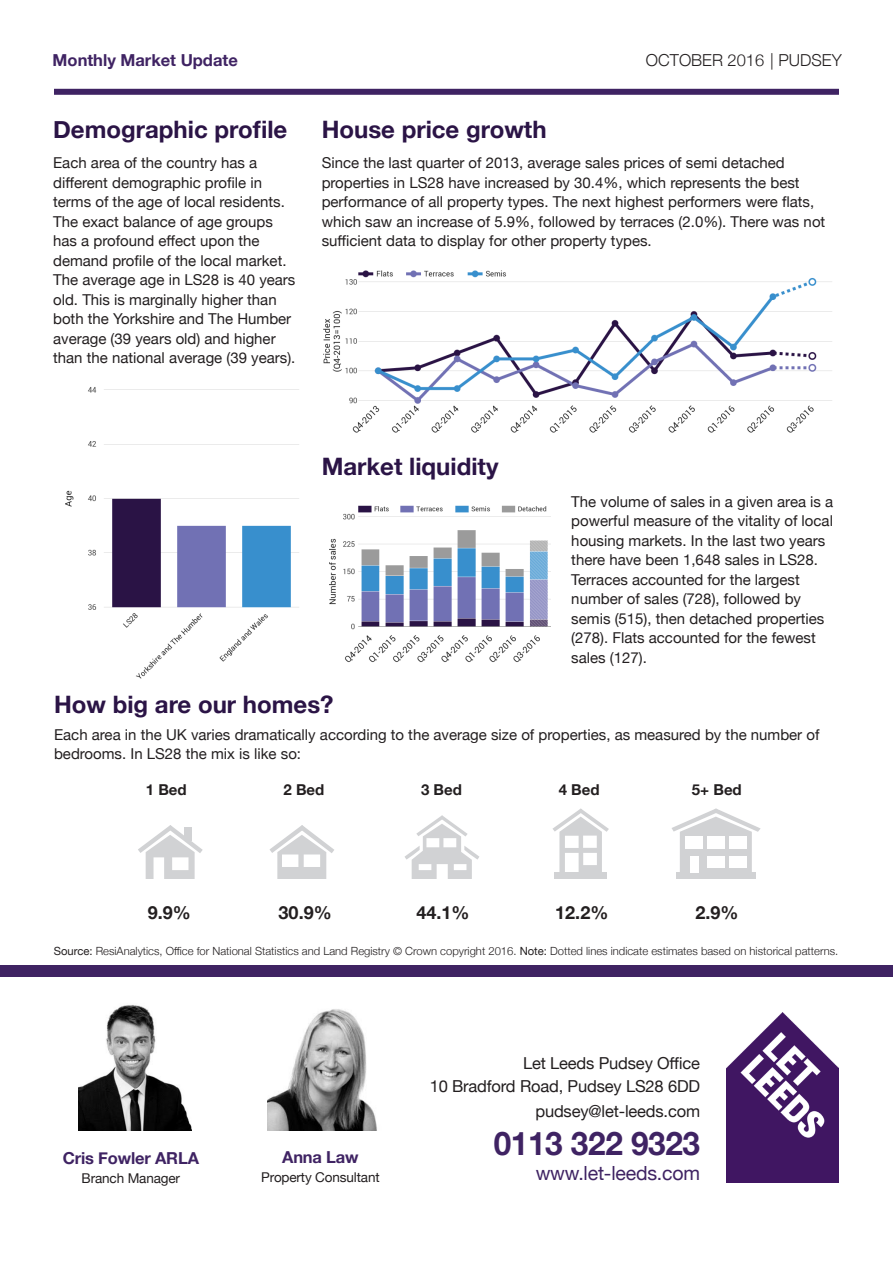
<style>
.page{position:relative;width:893px;height:1263px;background:#fff}
.page>*{position:absolute;margin:0;border:0;box-sizing:border-box;transform-origin:0 0}
.t1{font:700 32.4px "Helvetica Neue";letter-spacing:-.01em;color:#3f2363}
.t2{font:700 24px "Helvetica Neue";color:#2b1446}
.t3{font:19.5px "Helvetica Neue";letter-spacing:-.01em;color:#3f2363}
.t4{font:700 18px "Helvetica Neue";color:#231f20}
.t5{font:16.5px/22.5px "Helvetica Neue";letter-spacing:-.01em;color:#231f20;text-align:right}
.t6{font:700 16.5px "Helvetica Neue";letter-spacing:-.005em;color:#3f2363}
.t7{font:300 16.5px "Helvetica Neue";color:#231f20}
.t8{font:15px/19.5px "Helvetica Neue";color:#231f20}
.t9{font:700 15px "Helvetica Neue";color:#231f20}
.t10{font:13.5px "Helvetica Neue";letter-spacing:-.01em;color:#231f20}
.t11{font:300 11.25px "Helvetica Neue";color:#231f20}
.s1{font-weight:400}
</style>
<div class="page">
<svg style="left:138px;top:825px;width:65px;height:54px"></svg>
<svg style="left:269px;top:825px;width:65px;height:54px"></svg>
<svg style="left:405px;top:815px;width:74px;height:64px"></svg>
<div style="left:554px;top:873px;width:53px;height:6px;background:#d1d2d4"></div>
<svg style="left:552px;top:808px;width:57px;height:65px"></svg>
<div style="left:676px;top:873px;width:80px;height:6px;background:#d1d2d4"></div>
<svg style="left:672px;top:808px;width:89px;height:65px"></svg>
<div style="left:729px;top:836px;width:17px;height:13px;background:#fff"></div>
<div style="left:707px;top:836px;width:18px;height:13px;background:#fff"></div>
<div style="left:685px;top:836px;width:18px;height:13px;background:#fff"></div>
<div style="left:729px;top:856px;width:17px;height:11px;background:#fff"></div>
<div style="left:707px;top:856px;width:18px;height:11px;background:#fff"></div>
<div style="left:690px;top:856px;width:8px;height:17px;background:#fff"></div>
<div style="left:54px;top:89px;width:785px;height:6px;background:#3f2363"></div>
<img style="left:323px;top:270px;width:509px;height:163px">
<img style="left:329px;top:505px;width:221px;height:157px">
<img style="left:65px;top:387px;width:234px;height:292px">
<div style="left:0;top:965px;width:893px;height:11px;background:#3f2363"></div>
<img style="left:78px;top:1005px;width:114px;height:126px">
<img style="left:267px;top:1009px;width:110px;height:122px">
<img style="left:727px;top:1012px;width:112px;height:170px">
<p class="t6" style="left:53px;top:47px;width:187px">Monthly Market Update</p>
<p class="t7" style="left:646px;top:46px;width:197px">OCTOBER 2016 | PUDSEY</p>
<p class="t2" style="left:53px;top:110px;width:236px">Demographic profile</p>
<p class="t8" style="left:53px;top:154px;width:244px">Each area of the country has a different demographic profile in terms of the age of local residents.<br>The exact balance of age groups has a profound effect upon the demand profile of the local market.<br>The average age in LS28 is 40 years old. This is marginally higher than both the Yorkshire and The Humber average (39 years old) and higher than the national average (39 years).</p>
<p class="t2" style="left:322px;top:110px;width:226px">House price growth</p>
<p class="t8" style="left:322px;top:154px;width:505px">Since the last quarter of 2013, average sales prices of semi detached properties in LS28 have increased by 30.4%, which represents the best performance of all property types. The next highest performers were flats, which saw an increase of 5.9%, followed by terraces (2.0%). There was not sufficient data to display for other property types.</p>
<p class="t2" style="left:322px;top:448px;width:178px">Market liquidity</p>
<p class="t8" style="left:571px;top:493px;width:263px">The volume of sales in a given area is a powerful measure of the vitality of local housing markets. In the last two years there have been 1,648 sales in LS28.<br>Terraces accounted for the largest number of sales (728), followed by semis (515), then detached properties (278). Flats accounted for the fewest sales (127).</p>
<p class="t2" style="left:54px;top:686px;width:281px">How big are our homes?</p>
<p class="t8" style="left:54px;top:725px;width:767px">Each area in the UK varies dramatically according to the average size of properties, as measured by the number of bedrooms. In LS28 the mix is like so:</p>
<p class="t9" style="left:146px;top:778px;width:42px">1 Bed</p>
<p class="t9" style="left:283px;top:778px;width:42px">2 Bed</p>
<p class="t9" style="left:421px;top:778px;width:42px">3 Bed</p>
<p class="t9" style="left:559px;top:778px;width:42px">4 Bed</p>
<p class="t9" style="left:692px;top:778px;width:51px">5+ Bed</p>
<p class="t4" style="left:148px;top:898px;width:45px">9.9%</p>
<p class="t4" style="left:279px;top:898px;width:55px">30.9%</p>
<p class="t4" style="left:417px;top:898px;width:55px">44.1%</p>
<p class="t4" style="left:555px;top:898px;width:55px">12.2%</p>
<p class="t4" style="left:695px;top:898px;width:45px">2.9%</p>
<p class="t11" style="left:54px;top:942px;width:786px"><span class="s1">Source:</span> ResiAnalytics, Office for National Statistics and Land Registry © Crown copyright 2016. <span class="s1">Note:</span> Dotted lines indicate estimates based on historical patterns.</p>
<p class="t6" style="left:63px;top:1145px;width:138px">Cris Fowler ARLA</p>
<p class="t10" style="left:82px;top:1169px;width:100px">Branch Manager</p>
<p class="t6" style="left:282px;top:1144px;width:78px">Anna Law</p>
<p class="t10" style="left:261px;top:1168px;width:120px">Property Consultant</p>
<p class="t5" style="left:430px;top:1053px;width:272px">Let Leeds Pudsey Office<br>10 Bradford Road, Pudsey LS28 6DD</p>
<p class="t5" style="left:535px;top:1101px;width:166px">pudsey@let-leeds.com</p>
<h1 class="t1" style="left:494px;top:1118px;width:208px">0113 322 9323</h1>
<h3 class="t3" style="left:536px;top:1159px;width:166px">www.let-leeds.com</h3>
</div>
